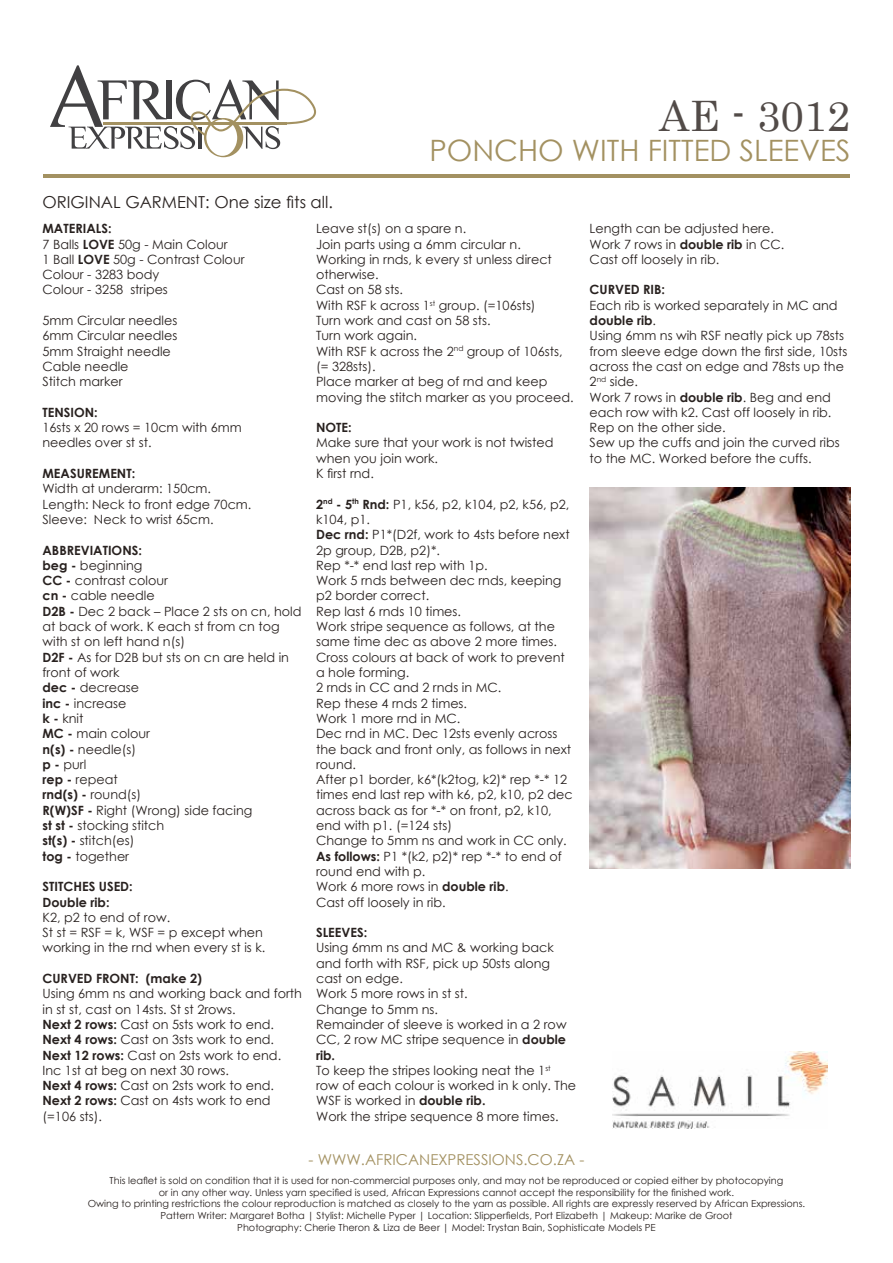
<style>
.page{position:relative;width:893px;height:1263px;background:#fff}
.page>*{position:absolute;margin:0;border:0;box-sizing:border-box;transform-origin:0 0}
.t1{font:42px "Century";color:#524b48}
.t2{font:29.4px "Century Gothic";color:#a39161}
.t3{font:16.5px "Century Gothic";color:#28211f}
.t4{font:15px "Century Gothic";color:#a39161}
.t5{font:12.75px/15.3px "Century Gothic";color:#28211f}
.t6{font:700 12.75px/15.3px "Century Gothic";color:#28211f}
.t7{font:9.75px/11.7px "Century Gothic";color:#28211f;text-align:center}
.s1{font-weight:700}
</style>
<div class="page">
<hr style="left:43px;top:174px;width:807px;height:4px;background:#a39161">
<img style="left:612px;top:1052px;width:216px;height:76px">
<svg style="left:50px;top:65px;width:266px;height:92px"></svg>
<img style="left:590px;top:488px;width:260px;height:381px">
<h1 class="t1" style="left:659px;top:80px;width:193px">AE - 3012</h1>
<p class="t3" style="left:43px;top:190px;width:292px">ORIGINAL GARMENT: One size fits all.</p>
<h2 class="t2" style="left:429px;top:130px;width:423px">PONCHO WITH FITTED SLEEVES</h2>
<p class="t5" style="left:43px;top:221px;width:204px"><span class="s1">MATERIALS:<br></span>7 Balls <span class="s1">LOVE</span> 50g - Main Colour<br>1 Ball <span class="s1">LOVE</span> 50g - Contrast Colour<br>Colour - 3283 body<br>Colour - 3258 stripes</p>
<p class="t5" style="left:43px;top:313px;width:136px">5mm Circular needles<br>6mm Circular needles<br>5mm Straight needle<br>Cable needle<br>Stitch marker</p>
<p class="t6" style="left:43px;top:404px;width:57px">TENSION:</p>
<p class="t5" style="left:43px;top:420px;width:201px">16sts x 20 rows = 10cm with 6mm needles over st st.</p>
<p class="t6" style="left:43px;top:465px;width:94px">MEASUREMENT:</p>
<p class="t5" style="left:43px;top:481px;width:210px">Width at underarm: 150cm.<br>Length: Neck to front edge 70cm.<br>Sleeve: Neck to wrist 65cm.</p>
<p class="t5" style="left:43px;top:542px;width:260px"><span class="s1">ABBREVIATIONS:<br>beg -</span> beginning<br><span class="s1">CC -</span> contrast colour<br><span class="s1">cn -</span> cable needle<br><span class="s1">D2B -</span> Dec 2 back – Place 2 sts on cn, hold at back of work. K each st from cn tog with st on left hand n(s)<br><span class="s1">D2F -</span> As for D2B but sts on cn are held in front of work<br><span class="s1">dec -</span> decrease<br><span class="s1">inc -</span> increase<br><span class="s1">k -</span> knit<br><span class="s1">MC -</span> main colour<br><span class="s1">n(s) -</span> needle(s)<br><span class="s1">p -</span> purl<br><span class="s1">rep -</span> repeat<br><span class="s1">rnd(s) -</span> round(s)<br><span class="s1">R(W)SF -</span> Right (Wrong) side facing<br><span class="s1">st st -</span> stocking stitch<br><span class="s1">st(s) -</span> stitch(es)<br><span class="s1">tog -</span> together</p>
<p class="t6" style="left:43px;top:878px;width:92px">STITCHES USED:<br>Double rib:</p>
<p class="t5" style="left:43px;top:909px;width:224px">K2, p2 to end of row.<br>St st = RSF = k, WSF = p except when working in the rnd when every st is k.</p>
<p class="t6" style="left:43px;top:970px;width:161px">CURVED FRONT: (make 2)</p>
<p class="t5" style="left:43px;top:986px;width:261px">Using 6mm ns and working back and forth in st st, cast on 14sts. St st 2rows.<br><span class="s1">Next 2 rows:</span> Cast on 5sts work to end.<br><span class="s1">Next 4 rows:</span> Cast on 3sts work to end.<br><span class="s1">Next 12 rows:</span> Cast on 2sts work to end.<br>Inc 1st at beg on next 30 rows.<br><span class="s1">Next 4 rows:</span> Cast on 2sts work to end.<br><span class="s1">Next 2 rows:</span> Cast on 4sts work to end (=106 sts).</p>
<p class="t5" style="left:316px;top:221px;width:259px">Leave st(s) on a spare n.<br>Join parts using a 6mm circular n.<br>Working in rnds, k every st unless direct otherwise.<br>Cast on 58 sts.<br>With RSF k across 1<sup>st</sup> group. (=106sts)<br>Turn work and cast on 58 sts.<br>Turn work again.<br>With RSF k across the 2<sup>nd</sup> group of 106sts, (= 328sts).<br>Place marker at beg of rnd and keep moving the stitch marker as you proceed.</p>
<p class="t6" style="left:316px;top:419px;width:37px">NOTE:</p>
<p class="t5" style="left:316px;top:435px;width:239px">Make sure that your work is not twisted when you join work.<br>K first rnd.</p>
<p class="t5" style="left:316px;top:496px;width:258px"><span class="s1">2</span><sup>nd</sup> <span class="s1">- 5</span><sup>th</sup> <span class="s1">Rnd:</span> P1, k56, p2, k104, p2, k56, p2, k104, p1.<br><span class="s1">Dec rnd:</span> P1*(D2f, work to 4sts before next<br>2p group, D2B, p2)*.<br>Rep *-* end last rep with 1p.<br>Work 5 rnds between dec rnds, keeping p2 border correct.<br>Rep last 6 rnds 10 times.<br>Work stripe sequence as follows, at the same time dec as above 2 more times.<br>Cross colours at back of work to prevent a hole forming.<br>2 rnds in CC and 2 rnds in MC.<br>Rep these 4 rnds 2 times.<br>Work 1 more rnd in MC.<br>Dec rnd in MC. Dec 12sts evenly across the back and front only, as follows in next round.<br>After p1 border, k6*(k2tog, k2)* rep *-* 12 times end last rep with k6, p2, k10, p2 dec across back as for *-* on front, p2, k10, end with p1. (=124 sts)<br>Change to 5mm ns and work in CC only.<br><span class="s1">As follows:</span> P1 *(k2, p2)* rep *-* to end of round end with p.<br>Work 6 more rows in <span class="s1">double rib</span>.<br>Cast off loosely in rib.</p>
<p class="t6" style="left:316px;top:924px;width:53px">SLEEVES:</p>
<p class="t5" style="left:316px;top:940px;width:262px">Using 6mm ns and MC &amp; working back and forth with RSF, pick up 50sts along cast on edge.<br>Work 5 more rows in st st.<br>Change to 5mm ns.<br>Remainder of sleeve is worked in a 2 row<br>CC, 2 row MC stripe sequence in <span class="s1">double rib.<br></span>To keep the stripes looking neat the 1<sup>st </sup>row of each colour is worked in k only. The<br>WSF is worked in <span class="s1">double rib.<br></span>Work the stripe sequence 8 more times.</p>
<p class="t5" style="left:590px;top:221px;width:196px">Length can be adjusted here.<br>Work 7 rows in <span class="s1">double rib</span> in CC.<br>Cast off loosely in rib.</p>
<p class="t6" style="left:590px;top:282px;width:77px">CURVED RIB:</p>
<p class="t5" style="left:590px;top:297px;width:259px">Each rib is worked separately in MC and <span class="s1">double rib</span>.<br>Using 6mm ns wih RSF neatly pick up 78sts from sleeve edge down the first side, 10sts across the cast on edge and 78sts up the<br>2<sup>nd</sup> side.<br>Work 7 rows in <span class="s1">double rib</span>. Beg and end each row with k2. Cast off loosely in rib.<br>Rep on the other side.<br>Sew up the cuffs and join the curved ribs to the MC. Worked before the cuffs.</p>
<p class="t4" style="left:309px;top:1149px;width:277px">- WWW.AFRICANEXPRESSIONS.CO.ZA -</p>
<p class="t7" style="left:88px;top:1174px;width:719px">This leaflet is sold on condition that it is used for non-commercial purposes only, and may not be reproduced or copied either by photocopying<br>or in any other way. Unless yarn specified is used, African Expressions cannot accept the responsibility for the finished work.<br>Owing to printing restrictions the colour reproduction is matched as closely to the yarn as possible. All rights are expressly reserved by African Expressions.<br>Pattern Writer: Margaret Botha | Stylist: Michelle Pyper | Location: Slipperfields, Port Elizabeth | Makeup: Marike de Groot<br>Photography: Cherie Theron &amp; Liza de Beer | Model: Trystan Bain, Sophisticate Models PE</p>
</div>
